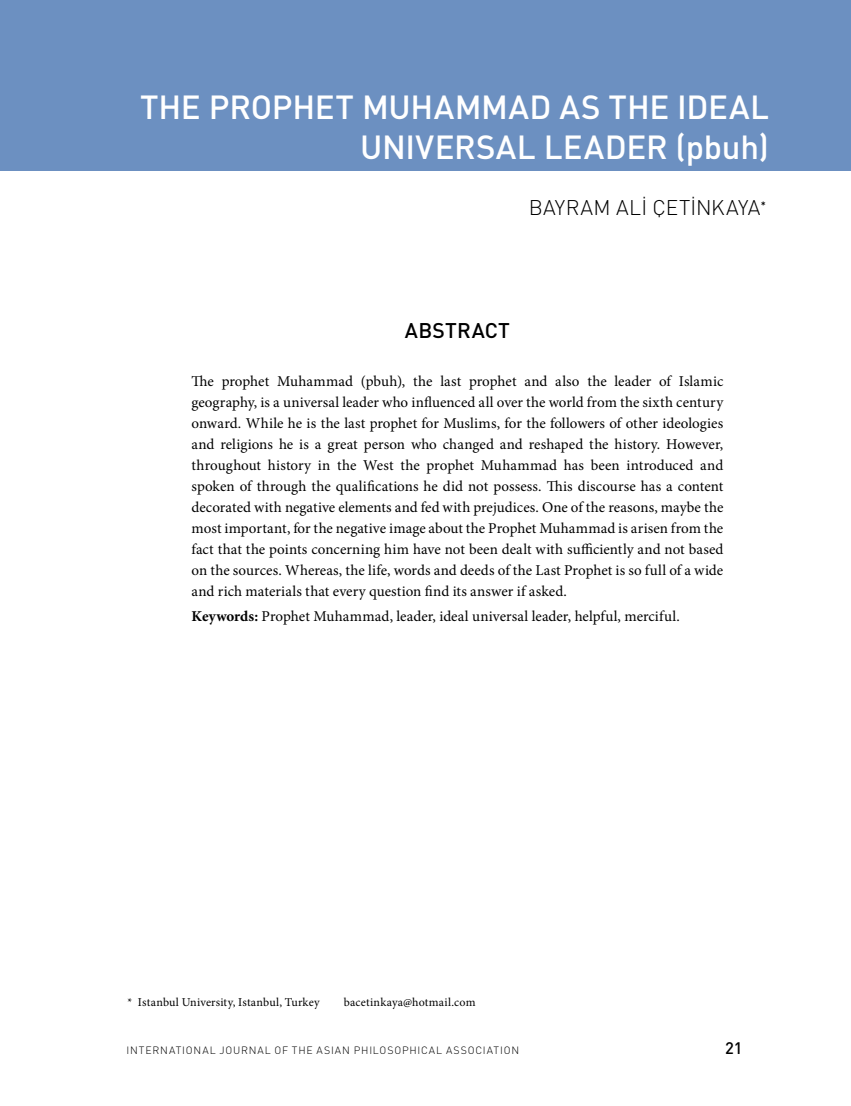
<style>
.page{position:relative;width:851px;height:1106px;background:#fff}
.page>*{position:absolute;margin:0;border:0;box-sizing:border-box;transform-origin:0 0}
.t1{font:500 33px/39.6px "DIN";letter-spacing:-.005em;color:#fff;text-align:right}
.t2{font:300 21px "DI Nbek";letter-spacing:.01em;color:#000}
.t3{font:500 21px "DIN";letter-spacing:.01em;color:#000}
.t4{font:500 16.5px "DIN";color:#000}
.t5{font:15px/21px "Minion Pro";letter-spacing:.005em;color:#000;text-align:justify}
.t6{font:12px "Minion Pro";letter-spacing:.015em;color:#000}
.t7{font:300 10.5px "DI Nbek";letter-spacing:.08em;color:#000}
.s1{font-weight:700}
</style>
<div class="page">
<div style="left:0;top:0;width:850px;height:170px;background:#6c90c1"></div>
<h1 class="t1" style="left:140px;top:86px;width:630px">THE PROPHET MUHAMMAD AS THE IDEAL<br>UNIVERSAL LEADER (pbuh)</h1>
<h2 class="t2" style="left:528px;top:194px;width:238px">BAYRAM ALİ ÇETİNKAYA<sup>*</sup></h2>
<h2 class="t3" style="left:405px;top:317px;width:106px">ABSTRACT</h2>
<p class="t5" style="left:191px;top:371px;width:533px">The prophet Muhammad (pbuh), the last prophet and also the leader of Islamic geography, is a universal leader who influenced all over the world from the sixth century onward. While he is the last prophet for Muslims, for the followers of other ideologies and religions he is a great person who changed and reshaped the history. However, throughout history in the West the prophet Muhammad has been introduced and spoken of through the qualifications he did not possess. This discourse has a content decorated with negative elements and fed with prejudices. One of the reasons, maybe the most important, for the negative image about the Prophet Muhammad is arisen from the fact that the points concerning him have not been dealt with sufficiently and not based on the sources. Whereas, the life, words and deeds of the Last Prophet is so full of a wide and rich materials that every question find its answer if asked.</p>
<p class="t5" style="left:191px;top:606px;width:490px"><span class="s1">Keywords:</span> Prophet Muhammad, leader, ideal universal leader, helpful, merciful.</p>
<p class="t6" style="left:128px;top:994px;width:193px">* Istanbul University, Istanbul, Turkey</p>
<p class="t6" style="left:344px;top:994px;width:133px">bacetinkaya@hotmail.com</p>
<p class="t7" style="left:126px;top:1043px;width:394px">INTERNATIONAL JOURNAL OF THE ASIAN PHILOSOPHICAL ASSOCIATION</p>
<p class="t4" style="left:725px;top:1037px;width:19px">21</p>
</div>
